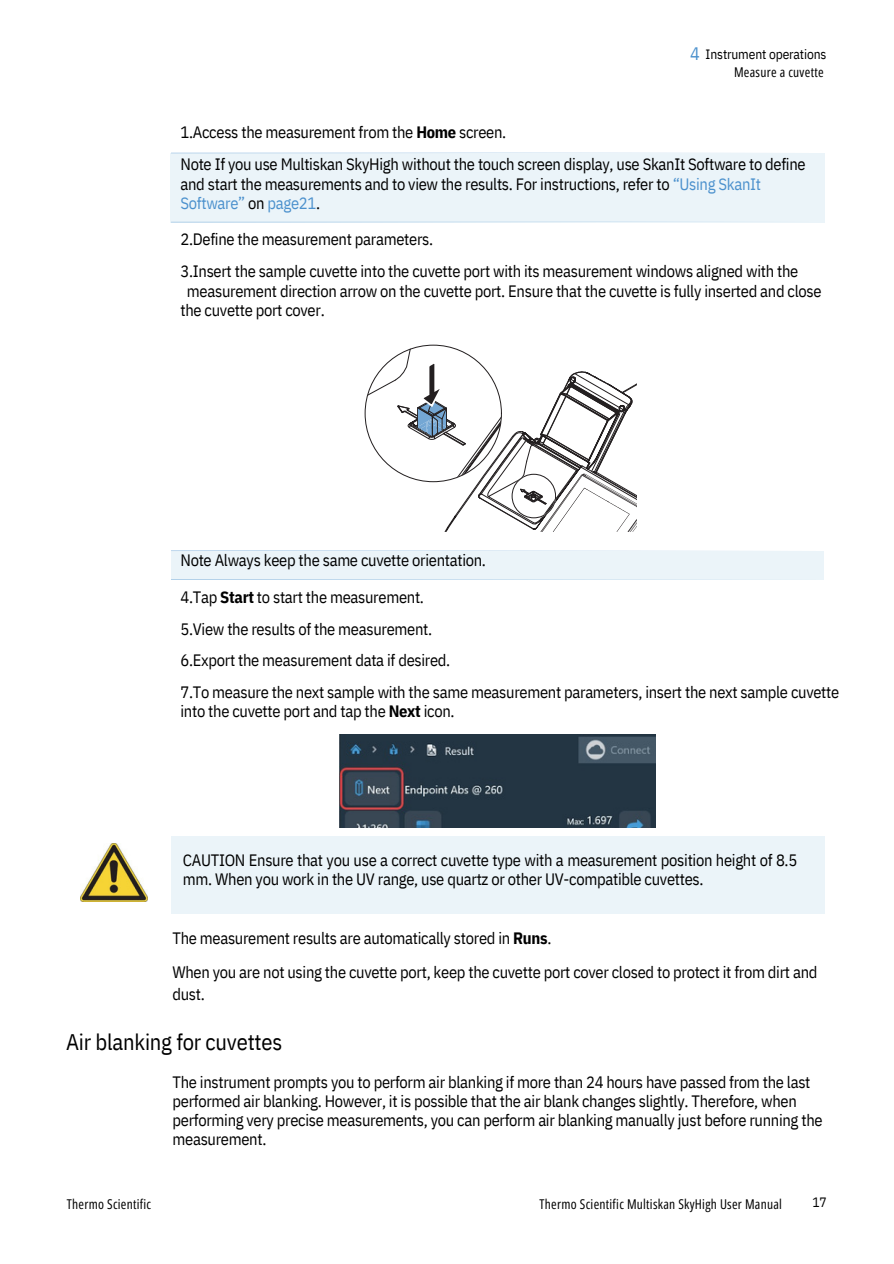
<style>
.page{position:relative;width:894px;height:1264px;background:#fff}
.page>*{position:absolute;margin:0;border:0;box-sizing:border-box;transform-origin:0 0}
.t1{font:22.5px "IBM Plex Sans Cond";letter-spacing:-.01em;color:#000}
.t2{font:16.5px/19.2px "IBM Plex Sans Cond";letter-spacing:-.02em;color:#000}
.t3{font:13.5px "Open Sans Condensed";letter-spacing:.02em;color:#000}
.t4{font:13.5px "IBM Plex Sans Cond";letter-spacing:-.01em;color:#000}
.s1{font-size:18px;color:#4c91cd}
.s2{font-weight:700}
.s3{color:#4c91cd}
</style>
<div class="page">
<div style="left:171px;top:153px;width:652px;height:69px;background:#ebf4f9"></div>
<hr style="left:171px;top:153px;width:652px;height:1px;background:#4c91cd">
<hr style="left:171px;top:222px;width:652px;height:1px;background:#4c91cd">
<div style="left:171px;top:551px;width:652px;height:28px;background:#ebf4f9"></div>
<hr style="left:171px;top:550px;width:652px;height:1px;background:#4c91cd">
<hr style="left:171px;top:579px;width:652px;height:1px;background:#4c91cd">
<svg style="left:357px;top:344px;width:432px;height:236px"></svg>
<img style="left:339px;top:735px;width:316px;height:92px">
<img style="left:80px;top:843px;width:68px;height:58px">
<div style="left:171px;top:835px;width:652px;height:78px;background:#ebf4f9"></div>
<p class="t4" style="left:690px;top:46px;width:138px"><span class="s1">4</span> Instrument operations</p>
<p class="t3" style="left:734px;top:63px;width:91px">Measure a cuvette</p>
<p class="t2" style="left:180px;top:116px;width:626px;line-height:31.5px">1.Access the measurement from the <span class="s2">Home</span> screen.<br>Note If you use Multiskan SkyHigh without the touch screen display, use SkanIt Software to define</p>
<p class="t2" style="left:180px;top:174px;width:582px">and start the measurements and to view the results. For instructions, refer to <span class="s3">“Using SkanIt<br>Software”</span> on <span class="s3">page21</span>.</p>
<p class="t2" style="left:180px;top:223px;width:619px;line-height:31.5px">2.Define the measurement parameters.<br>3.Insert the sample cuvette into the cuvette port with its measurement windows aligned with the</p>
<p class="t2" style="left:180px;top:281px;width:642px;text-indent:6px">measurement direction arrow on the cuvette port. Ensure that the cuvette is fully inserted and close the cuvette port cover.</p>
<p class="t2" style="left:180px;top:550px;width:307px">Note Always keep the same cuvette orientation.</p>
<p class="t2" style="left:180px;top:581px;width:660px;line-height:31.5px">4.Tap <span class="s2">Start</span> to start the measurement.<br>5.View the results of the measurement.<br>6.Export the measurement data if desired.<br>7.To measure the next sample with the same measurement parameters, insert the next sample cuvette</p>
<p class="t2" style="left:180px;top:701px;width:275px">into the cuvette port and tap the <span class="s2">Next</span> icon.</p>
<p class="t2" style="left:183px;top:850px;width:615px">CAUTION Ensure that you use a correct cuvette type with a measurement position height of 8.5 mm. When you work in the UV range, use quartz or other UV-compatible cuvettes.</p>
<p class="t2" style="left:172px;top:920px;width:646px;line-height:34.8px">The measurement results are automatically stored in <span class="s2">Runs</span>.<br>When you are not using the cuvette port, keep the cuvette port cover closed to protect it from dirt and</p>
<p class="t2" style="left:172px;top:984px;width:34px">dust.</p>
<h1 class="t1" style="left:66px;top:1026px;width:218px">Air blanking for cuvettes</h1>
<p class="t2" style="left:172px;top:1072px;width:651px">The instrument prompts you to perform air blanking if more than 24 hours have passed from the last performed air blanking. However, it is possible that the air blank changes slightly. Therefore, when performing very precise measurements, you can perform air blanking manually just before running the measurement.</p>
<p class="t3" style="left:67px;top:1194px;width:86px">Thermo Scientific</p>
<p class="t3" style="left:539px;top:1194px;width:244px">Thermo Scientific Multiskan SkyHigh User Manual</p>
<p class="t4" style="left:812px;top:1193px;width:16px">17</p>
</div>
